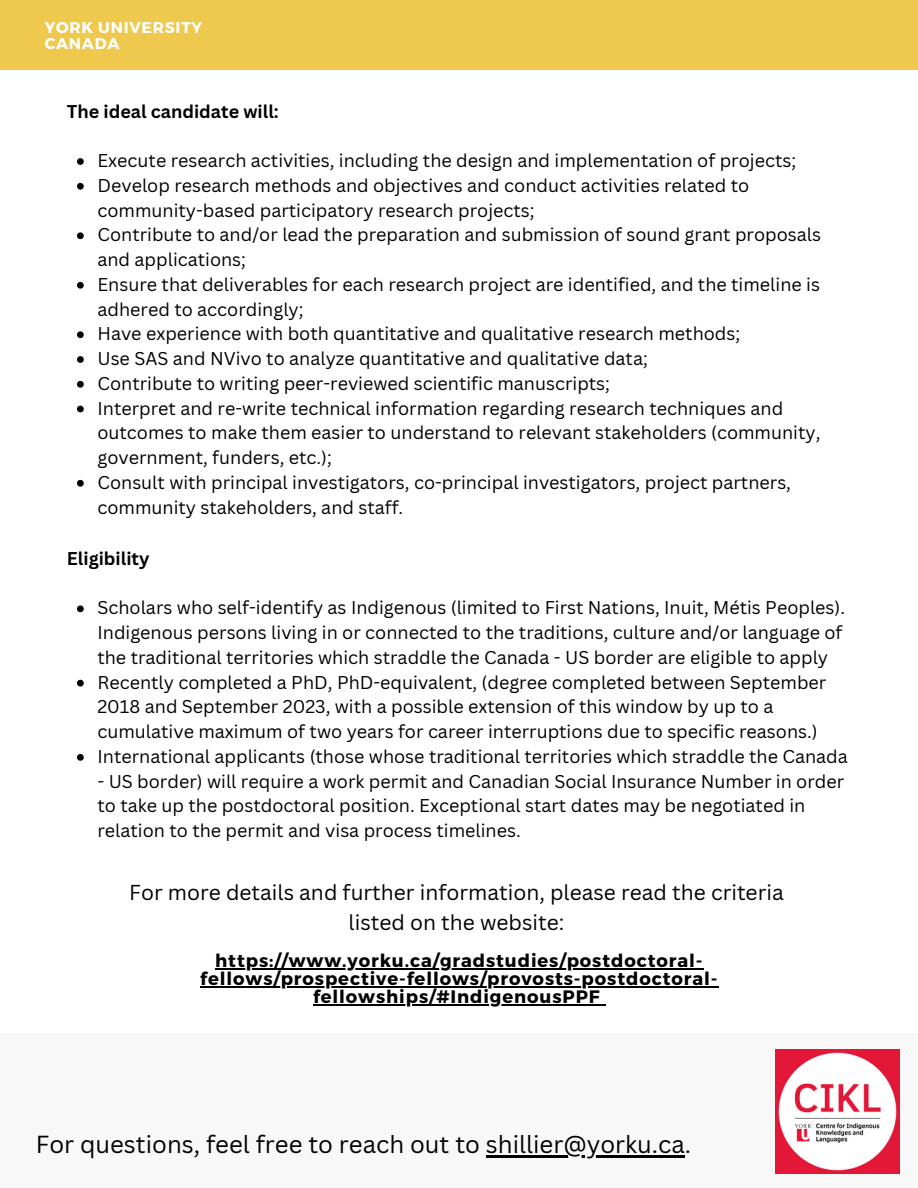
<style>
.page{position:relative;width:918px;height:1188px;background:#fff}
.page>*{position:absolute;margin:0;border:0;box-sizing:border-box;transform-origin:0 0}
.t1{font:24px "Canva Sans";color:#000}
.t2{font:21px/29.2px "Canva Sans";color:#000;text-align:center}
.t3{font:18px/24.8px "Canva Sans";color:#000}
.t4{font:700 18px/18px "Montserrat";letter-spacing:.05em;color:#000;text-align:center}
.t5{font:700 18px "Canva Sans";color:#000}
.t6{font:700 15.6px/15.9px "Montserrat";letter-spacing:.05em;color:#fff}
</style>
<div class="page">
<div style="left:0;top:0;width:918px;height:70px;background:#eec94d"></div>
<div style="left:0;top:1034px;width:918px;height:154px;background:#f8f8f8"></div>
<img style="left:776px;top:1050px;width:123px;height:124px">
<svg style="left:77px;top:158px;width:7px;height:7px"></svg>
<svg style="left:77px;top:183px;width:7px;height:7px"></svg>
<svg style="left:77px;top:232px;width:7px;height:7px"></svg>
<svg style="left:77px;top:282px;width:7px;height:7px"></svg>
<svg style="left:77px;top:331px;width:7px;height:7px"></svg>
<svg style="left:77px;top:356px;width:7px;height:7px"></svg>
<svg style="left:77px;top:381px;width:7px;height:7px"></svg>
<svg style="left:77px;top:406px;width:7px;height:6px"></svg>
<svg style="left:77px;top:480px;width:7px;height:7px"></svg>
<hr style="left:215px;top:968px;width:488px;height:2px;background:#000">
<hr style="left:200px;top:986px;width:518px;height:2px;background:#000">
<hr style="left:313px;top:1004px;width:288px;height:2px;background:#000">
<hr style="left:486px;top:1155px;width:199px;height:2px;background:#000">
<svg style="left:77px;top:605px;width:7px;height:7px"></svg>
<svg style="left:77px;top:680px;width:7px;height:6px"></svg>
<svg style="left:77px;top:754px;width:7px;height:7px"></svg>
<p class="t6" style="left:45px;top:19px;width:159px">YORK UNIVERSITY<br>CANADA</p>
<p class="t5" style="left:67px;top:98px;width:214px">The ideal candidate will:</p>
<p class="t3" style="left:97px;top:148px;width:725px">Execute research activities, including the design and implementation of projects; Develop research methods and objectives and conduct activities related to community-based participatory research projects;<br>Contribute to and/or lead the preparation and submission of sound grant proposals and applications;<br>Ensure that deliverables for each research project are identified, and the timeline is adhered to accordingly;<br>Have experience with both quantitative and qualitative research methods;<br>Use SAS and NVivo to analyze quantitative and qualitative data;<br>Contribute to writing peer-reviewed scientific manuscripts;<br>Interpret and re-write technical information regarding research techniques and outcomes to make them easier to understand to relevant stakeholders (community, government, funders, etc.);<br>Consult with principal investigators, co-principal investigators, project partners, community stakeholders, and staff.</p>
<p class="t5" style="left:67px;top:546px;width:84px">Eligibility</p>
<p class="t3" style="left:97px;top:595px;width:752px">Scholars who self-identify as Indigenous (limited to First Nations, Inuit, Métis Peoples).<br>Indigenous persons living in or connected to the traditions, culture and/or language of the traditional territories which straddle the Canada - US border are eligible to apply Recently completed a PhD, PhD-equivalent, (degree completed between September 2018 and September 2023, with a possible extension of this window by up to a cumulative maximum of two years for career interruptions due to specific reasons.)<br>International applicants (those whose traditional territories which straddle the Canada</p>
<p class="t3" style="left:97px;top:768px;width:748px">- US border) will require a work permit and Canadian Social Insurance Number in order to take up the postdoctoral position. Exceptional start dates may be negotiated in relation to the permit and visa process timelines.</p>
<p class="t2" style="left:129px;top:878px;width:656px">For more details and further information, please read the criteria listed on the website:</p>
<p class="t4" style="left:200px;top:951px;width:519px">https://www.yorku.ca/gradstudies/postdoctoral&shy;fellows/prospective-fellows/provosts-postdoctoral&shy;fellowships/#IndigenousPPF</p>
<h1 class="t1" style="left:36px;top:1127px;width:657px">For questions, feel free to reach out to shillier@yorku.ca.</h1>
</div>
